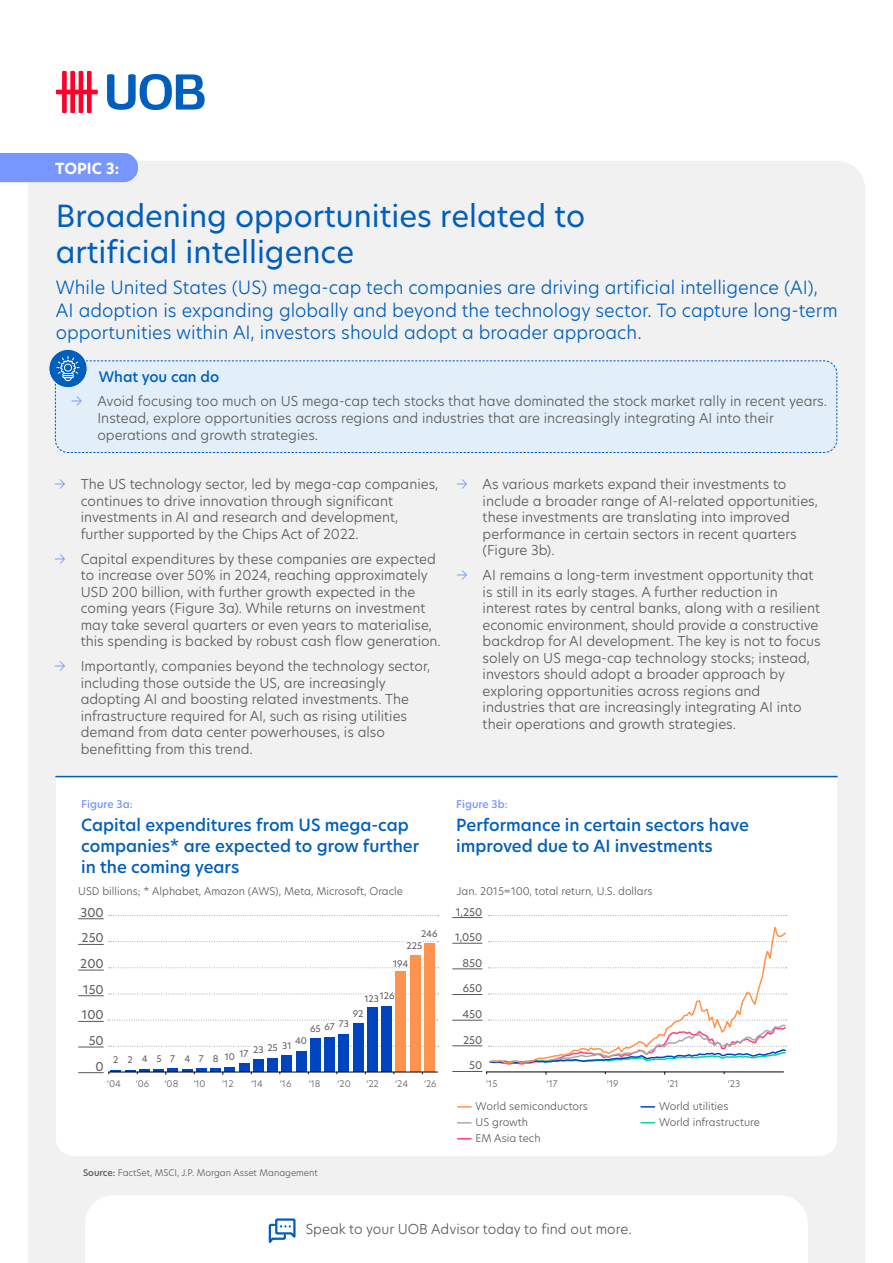
<style>
.page{position:relative;width:893px;height:1263px;background:#fff}
.page>*{position:absolute;margin:0;border:0;box-sizing:border-box;transform-origin:0 0}
.t1{font:30px/36px "New Hero";color:#005ebc}
.t2{font:300 18px/22.5px "New Hero";color:#005ebc}
.t3{font:500 16.5px/21px "New Hero";color:#005ebc}
.t4{font:700 15px "New Hero";color:#fff}
.t5{font:500 14.25px "New Hero";color:#005ebc}
.t6{font:300 13.5px/16.5px "New Hero";color:#575756}
.t7{font:12px/25.7px "New Hero";color:#575756;text-align:right}
.t8{font:300 10.5px/15.9px "New Hero";color:#575756}
.t9{font:10.5px "New Hero";color:#575756}
.t10{font:500 10.5px "New Hero";color:#7796ff}
.t11{font:300 9px "New Hero";color:#575756}
.t12{font:9px "New Hero";letter-spacing:-.01em;color:#575756}
.s1{color:#7796ff}
.s2{font-weight:500}
</style>
<div class="page">
<svg style="left:56px;top:71px;width:42px;height:42px"></svg>
<svg style="left:107px;top:74px;width:98px;height:36px"></svg>
<div style="left:28px;top:161px;width:837px;height:1102px;background:#f1f1f1"></div>
<svg style="left:85px;top:1195px;width:723px;height:68px"></svg>
<svg style="left:268px;top:1217px;width:29px;height:31px"></svg>
<div style="left:0;top:153px;width:138px;height:29px;background:#7796ff"></div>
<svg style="left:56px;top:777px;width:781px;height:379px"></svg>
<hr style="left:452px;top:917px;width:30px;height:1px;background:#575756">
<hr style="left:452px;top:943px;width:30px;height:1px;background:#575756">
<hr style="left:452px;top:968px;width:30px;height:1px;background:#575756">
<hr style="left:452px;top:994px;width:30px;height:1px;background:#575756">
<hr style="left:452px;top:1020px;width:30px;height:1px;background:#575756">
<hr style="left:452px;top:1045px;width:30px;height:1px;background:#575756">
<hr style="left:452px;top:1071px;width:30px;height:1px;background:#575756">
<hr style="left:487px;top:1071px;width:296px;height:1px;background:#000">
<svg style="left:458px;top:1106px;width:13px;height:1px"></svg>
<svg style="left:458px;top:1122px;width:13px;height:1px"></svg>
<svg style="left:641px;top:1106px;width:14px;height:1px"></svg>
<svg style="left:458px;top:1138px;width:13px;height:1px"></svg>
<svg style="left:641px;top:1122px;width:14px;height:1px"></svg>
<hr style="left:55px;top:776px;width:783px;height:1px;background:#005ebc">
<svg style="left:78px;top:915px;width:361px;height:4px"></svg>
<svg style="left:78px;top:967px;width:361px;height:4px"></svg>
<svg style="left:78px;top:941px;width:361px;height:19px"></svg>
<div style="left:424px;top:944px;width:11px;height:128px;background:#ff934d"></div>
<div style="left:410px;top:955px;width:10px;height:117px;background:#ff934d"></div>
<div style="left:395px;top:971px;width:11px;height:101px;background:#ff934d"></div>
<div style="left:49px;top:349px;width:38px;height:39px;background:#005ebc;border-radius:50%"></div>
<div style="left:49px;top:349px;width:39px;height:39px;border:1px solid #f1f1f1;border-radius:50%"></div>
<svg style="left:55px;top:356px;width:782px;height:97px;background:#ddebf6"></svg>
<svg style="left:78px;top:991px;width:361px;height:83px"></svg>
<svg style="left:488px;top:915px;width:299px;height:151px"></svg>
<p class="t4" style="left:55px;top:158px;width:65px">TOPIC 3:</p>
<p class="t4" style="left:105px;top:158px;width:11px">2</p>
<h1 class="t1" style="left:56px;top:198px;width:531px">Broadening opportunities related to artificial intelligence</h1>
<p class="t2" style="left:56px;top:276px;width:783px">While United States (US) mega-cap tech companies are driving artificial intelligence (AI),<br>AI adoption is expanding globally and beyond the technology sector. To capture long-term opportunities within AI, investors should adopt a broader approach.</p>
<p class="t5" style="left:99px;top:367px;width:122px">What you can do</p>
<p class="t6" style="left:97px;top:392px;width:731px;line-height:17.2px;text-indent:-26px"><span class="s1">→</span> Avoid focusing too much on US mega-cap tech stocks that have dominated the stock market rally in recent years.<br>Instead, explore opportunities across regions and industries that are increasingly integrating AI into their operations and growth strategies.</p>
<p class="t6" style="left:81px;top:476px;width:359px;text-indent:-26px"><span class="s1">→</span> The US technology sector, led by mega-cap companies, continues to drive innovation through significant investments in AI and research and development, further supported by the Chips Act of 2022.</p>
<p class="t6" style="left:81px;top:550px;width:362px;text-indent:-26px"><span class="s1">→</span> Capital expenditures by these companies are expected to increase over 50% in 2024, reaching approximately USD 200 billion, with further growth expected in the coming years (Figure 3a). While returns on investment may take several quarters or even years to materialise, this spending is backed by robust cash flow generation.</p>
<p class="t6" style="left:81px;top:658px;width:351px;text-indent:-26px"><span class="s1">→</span> Importantly, companies beyond the technology sector, including those outside the US, are increasingly adopting AI and boosting related investments. The infrastructure required for AI, such as rising utilities demand from data center powerhouses, is also benefitting from this trend.</p>
<p class="t10" style="left:81px;top:797px;width:53px">Figure 3a:</p>
<p class="t3" style="left:81px;top:814px;width:339px">Capital expenditures from US mega-cap companies* are expected to grow further in the coming years</p>
<p class="t8" style="left:78px;top:883px;width:326px">USD billions; * Alphabet, Amazon (AWS), Meta, Microsoft, Oracle</p>
<p class="t6" style="left:483px;top:476px;width:337px;text-indent:-26px"><span class="s1">→</span> As various markets expand their investments to include a broader range of AI-related opportunities, these investments are translating into improved performance in certain sectors in recent quarters (Figure 3b).</p>
<p class="t6" style="left:483px;top:567px;width:339px;text-indent:-26px"><span class="s1">→</span> AI remains a long-term investment opportunity that is still in its early stages. A further reduction in interest rates by central banks, along with a resilient economic environment, should provide a constructive backdrop for AI development. The key is not to focus solely on US mega-cap technology stocks; instead, investors should adopt a broader approach by exploring opportunities across regions and industries that are increasingly integrating AI into their operations and growth strategies.</p>
<p class="t10" style="left:456px;top:797px;width:53px">Figure 3b:</p>
<p class="t3" style="left:456px;top:814px;width:294px">Performance in certain sectors have improved due to AI investments</p>
<p class="t8" style="left:457px;top:883px;width:197px">Jan. 2015=100, total return, U.S. dollars</p>
<p class="t7" style="left:80px;top:899px;width:25px">300<br>250<br>200<br>150<br>100<br>50<br>0</p>
<p class="t9" style="left:456px;top:904px;width:28px">1,250</p>
<p class="t12" style="left:421px;top:927px;width:18px">246</p>
<p class="t9" style="left:455px;top:930px;width:29px">1,050</p>
<p class="t9" style="left:463px;top:956px;width:21px">850</p>
<p class="t9" style="left:463px;top:981px;width:21px">650</p>
<p class="t9" style="left:462px;top:1007px;width:22px">450</p>
<p class="t9" style="left:463px;top:1033px;width:21px">250</p>
<p class="t9" style="left:469px;top:1058px;width:15px">50</p>
<p class="t12" style="left:407px;top:940px;width:17px">225</p>
<p class="t12" style="left:393px;top:958px;width:17px">194</p>
<p class="t12" style="left:364px;top:991px;width:32px">123126</p>
<p class="t12" style="left:353px;top:1007px;width:12px">92</p>
<p class="t12" style="left:310px;top:1021px;width:40px">65 67 73</p>
<p class="t12" style="left:295px;top:1034px;width:13px">40</p>
<p class="t12" style="left:225px;top:1043px;width:68px">10 17 23 25 31</p>
<p class="t12" style="left:199px;top:1053px;width:21px">7 8</p>
<p class="t12" style="left:113px;top:1053px;width:79px">224574</p>
<p class="t11" style="left:107px;top:1077px;width:15px">‘04</p>
<p class="t11" style="left:136px;top:1077px;width:15px">‘06</p>
<p class="t11" style="left:165px;top:1077px;width:15px">‘08</p>
<p class="t11" style="left:193px;top:1077px;width:14px">‘10</p>
<p class="t11" style="left:222px;top:1077px;width:13px">‘12</p>
<p class="t11" style="left:251px;top:1077px;width:13px">‘14</p>
<p class="t11" style="left:280px;top:1077px;width:13px">‘16</p>
<p class="t11" style="left:309px;top:1077px;width:13px">‘18</p>
<p class="t11" style="left:338px;top:1077px;width:15px">‘20</p>
<p class="t11" style="left:366px;top:1077px;width:14px">‘22</p>
<p class="t11" style="left:395px;top:1077px;width:15px">‘24</p>
<p class="t11" style="left:424px;top:1077px;width:14px">‘26</p>
<p class="t11" style="left:486px;top:1077px;width:13px">‘15</p>
<p class="t11" style="left:547px;top:1077px;width:12px">‘17</p>
<p class="t11" style="left:607px;top:1077px;width:13px">‘19</p>
<p class="t11" style="left:667px;top:1077px;width:13px">‘21</p>
<p class="t11" style="left:728px;top:1077px;width:14px">‘23</p>
<p class="t11" style="left:83px;top:1166px;width:236px"><span class="s2">Source:</span> FactSet, MSCI, J.P. Morgan Asset Management</p>
<p class="t8" style="left:476px;top:1098px;width:114px">World semiconductors<br>US growth</p>
<p class="t8" style="left:659px;top:1098px;width:71px">World utilities</p>
<p class="t8" style="left:476px;top:1130px;width:67px">EM Asia tech</p>
<p class="t8" style="left:659px;top:1114px;width:102px">World infrastructure</p>
<p class="t6" style="left:306px;top:1220px;width:327px">Speak to your UOB Advisor today to find out more.</p>
</div>
